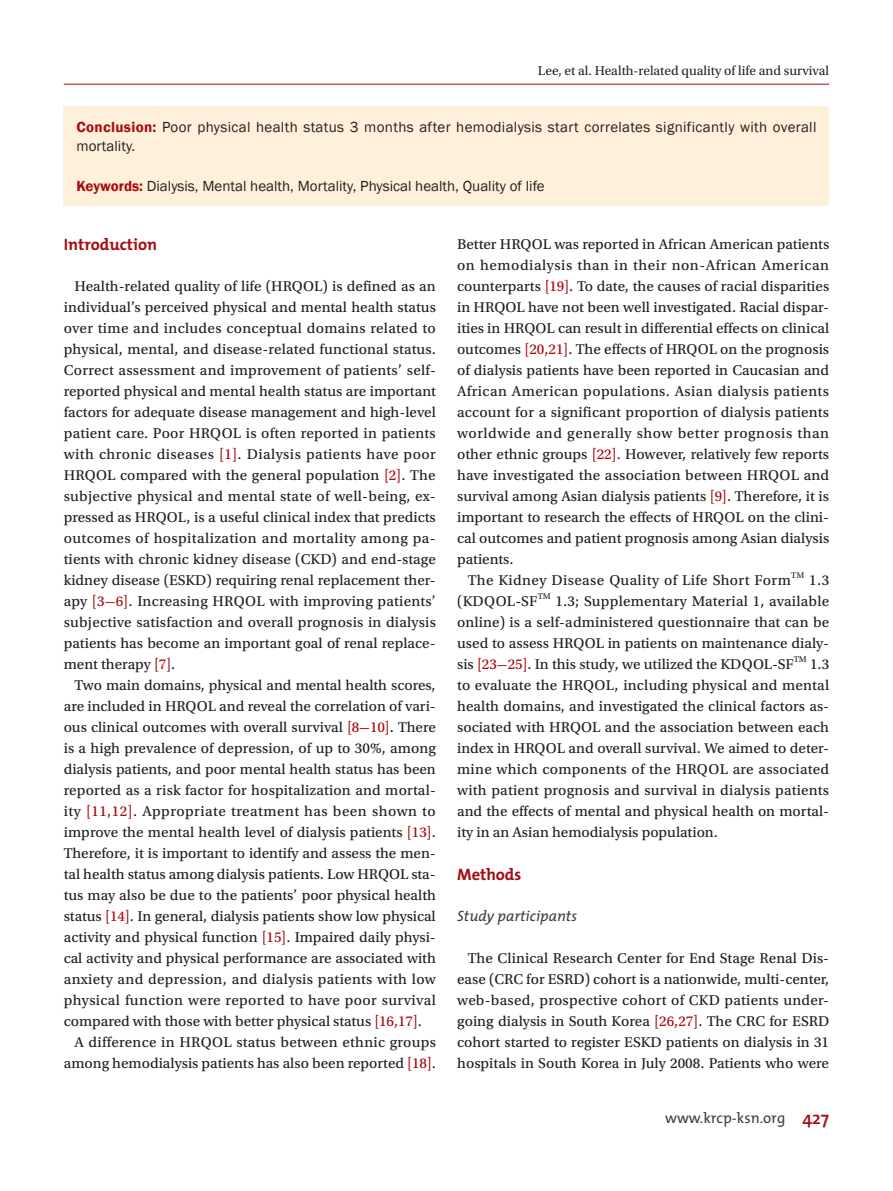
<style>
.page{position:relative;width:893px;height:1191px;background:#fff}
.page>*{position:absolute;margin:0;border:0;box-sizing:border-box;transform-origin:0 0}
.t1{font:700 16.5px "The Mix";color:#a70a12}
.t2{font:15px/21px "Utopia Std Capt";color:#231f20;text-align:justify}
.t3{font:15px "Utopia Std Capt";letter-spacing:.025em;color:#231f20}
.t4{font:15px/19.8px "Franklin Gothic";letter-spacing:.02em;color:#231f20}
.t5{font:15px "Utopia Std Capt";letter-spacing:.035em;color:#231f20}
.t6{font:15px "Franklin Gothic";color:#231f20}
.t7{font:15px "Utopia Std Capt";letter-spacing:.02em;color:#231f20}
.t8{font:15px "Utopia Std Capt";letter-spacing:.03em;color:#231f20}
.t9{font:15px "The Mix";color:#3e3e3f}
.t10{font:italic 15px "The Mix";color:#3e3e3f}
.t11{font:13.5px "Utopia Std";color:#231f20}
.t12{font:8.7px "Utopia Std Capt";color:#231f20}
.s1{font-weight:600;color:#a70a12}
.s2{color:#a70a12}
.s3{font-weight:600;font-size:18px;color:#a70a12}
</style>
<div class="page">
<hr style="left:64px;top:84px;width:765px;height:1px;background:#a70a12">
<div style="left:64px;top:106px;width:765px;height:100px;background:#fef0d9"></div>
<p class="t11" style="left:538px;top:63px;width:293px">Lee, et al. Health-related quality of life and survival</p>
<p class="t4" style="left:77px;top:117px;width:741px"><span class="s1">Conclusion:</span> Poor physical health status 3 months after hemodialysis start correlates significantly with overall mortality.</p>
<p class="t6" style="left:77px;top:177px;width:470px"><span class="s1">Keywords:</span> Dialysis, Mental health, Mortality, Physical health, Quality of life</p>
<p class="t1" style="left:64px;top:230px;width:95px">Introduction</p>
<p class="t2" style="left:64px;top:275px;width:374px;text-indent:11px">Health-related quality of life (HRQOL) is defined as an individual’s perceived physical and mental health status over time and includes conceptual domains related to physical, mental, and disease-related functional status.<br>Correct assessment and improvement of patients’ self&shy;reported physical and mental health status are important factors for adequate disease management and high-level patient care. Poor HRQOL is often reported in patients with chronic diseases <span class="s2">[1]</span>. Dialysis patients have poor HRQOL compared with the general population <span class="s2">[2]</span>. The subjective physical and mental state of well-being, ex&shy;pressed as HRQOL, is a useful clinical index that predicts outcomes of hospitalization and mortality among pa&shy;tients with chronic kidney disease (CKD) and end-stage kidney disease (ESKD) requiring renal replacement ther&shy;apy <span class="s2">[3-6]</span>. Increasing HRQOL with improving patients’ subjective satisfaction and overall prognosis in dialysis patients has become an important goal of renal replace&shy;ment therapy <span class="s2">[7]</span>.</p>
<p class="t2" style="left:74px;top:674px;width:363px">Two main domains, physical and mental health scores,</p>
<p class="t2" style="left:64px;top:695px;width:374px">are included in HRQOL and reveal the correlation of vari-</p>
<p class="t2" style="left:64px;top:716px;width:374px">ous clinical outcomes with overall survival <span class="s2">[8-10]</span>. There</p>
<p class="t2" style="left:64px;top:737px;width:374px">is a high prevalence of depression, of up to 30%, among</p>
<p class="t2" style="left:64px;top:758px;width:374px">dialysis patients, and poor mental health status has been</p>
<p class="t2" style="left:64px;top:779px;width:374px">reported as a risk factor for hospitalization and mortal-</p>
<p class="t8" style="left:64px;top:802px;width:374px">ity <span class="s2">[11,12]</span>. Appropriate treatment has been shown to</p>
<p class="t2" style="left:64px;top:821px;width:374px">improve the mental health level of dialysis patients <span class="s2">[13]</span>.</p>
<p class="t2" style="left:64px;top:842px;width:374px">Therefore, it is important to identify and assess the men-</p>
<p class="t2" style="left:64px;top:863px;width:373px">tal health status among dialysis patients. Low HRQOL sta-</p>
<p class="t2" style="left:64px;top:884px;width:374px">tus may also be due to the patients’ poor physical health</p>
<p class="t2" style="left:64px;top:905px;width:374px">status <span class="s2">[14]</span>. In general, dialysis patients show low physical</p>
<p class="t2" style="left:64px;top:926px;width:374px">activity and physical function <span class="s2">[15]</span>. Impaired daily physi-</p>
<p class="t2" style="left:64px;top:947px;width:374px">cal activity and physical performance are associated with</p>
<p class="t7" style="left:64px;top:970px;width:373px">anxiety and depression, and dialysis patients with low</p>
<p class="t3" style="left:64px;top:991px;width:374px">physical function were reported to have poor survival</p>
<p class="t2" style="left:64px;top:1010px;width:360px">compared with those with better physical status <span class="s2">[16,17]</span>.</p>
<p class="t2" style="left:74px;top:1031px;width:363px">A difference in HRQOL status between ethnic groups</p>
<p class="t2" style="left:64px;top:1052px;width:374px">among hemodialysis patients has also been reported <span class="s2">[18]</span>.</p>
<p class="t2" style="left:457px;top:233px;width:374px">Better HRQOL was reported in African American patients</p>
<p class="t5" style="left:457px;top:256px;width:374px">on hemodialysis than in their non-African American</p>
<p class="t2" style="left:457px;top:275px;width:374px">counterparts <span class="s2">[19]</span>. To date, the causes of racial disparities</p>
<p class="t2" style="left:457px;top:296px;width:374px">in HRQOL have not been well investigated. Racial dispar-</p>
<p class="t2" style="left:457px;top:317px;width:374px">ities in HRQOL can result in differential effects on clinical</p>
<p class="t2" style="left:457px;top:338px;width:374px">outcomes <span class="s2">[20,21]</span>. The effects of HRQOL on the prognosis</p>
<p class="t2" style="left:457px;top:359px;width:374px">of dialysis patients have been reported in Caucasian and</p>
<p class="t3" style="left:457px;top:382px;width:373px">African American populations. Asian dialysis patients</p>
<p class="t2" style="left:457px;top:401px;width:373px">account for a significant proportion of dialysis patients</p>
<p class="t5" style="left:457px;top:424px;width:374px">worldwide and generally show better prognosis than</p>
<p class="t2" style="left:457px;top:443px;width:373px">other ethnic groups <span class="s2">[22]</span>. However, relatively few reports</p>
<p class="t2" style="left:457px;top:464px;width:374px">have investigated the association between HRQOL and</p>
<p class="t2" style="left:457px;top:485px;width:374px">survival among Asian dialysis patients <span class="s2">[9]</span>. Therefore, it is</p>
<p class="t2" style="left:457px;top:506px;width:373px">important to research the effects of HRQOL on the clini-</p>
<p class="t2" style="left:457px;top:527px;width:374px">cal outcomes and patient prognosis among Asian dialysis</p>
<p class="t2" style="left:457px;top:548px;width:58px">patients.</p>
<p class="t3" style="left:468px;top:571px;width:325px">The Kidney Disease Quality of Life Short Form</p>
<p class="t12" style="left:791px;top:570px;width:15px">TM</p>
<p class="t2" style="left:809px;top:569px;width:21px">1.3</p>
<p class="t2" style="left:457px;top:590px;width:82px">(KDQOL-SF</p>
<p class="t12" style="left:538px;top:591px;width:15px">TM</p>
<p class="t2" style="left:457px;top:590px;width:374px;text-indent:98px">1.3; Supplementary Material 1, available online) is a self-administered questionnaire that can be used to assess HRQOL in patients on maintenance dialy&shy;sis <span class="s2">[23-25]</span>. In this study, we utilized the KDQOL-SF</p>
<p class="t12" style="left:794px;top:654px;width:15px">TM</p>
<p class="t2" style="left:457px;top:653px;width:374px;text-indent:353px">1.3 to evaluate the HRQOL, including physical and mental health domains, and investigated the clinical factors as&shy;sociated with HRQOL and the association between each index in HRQOL and overall survival. We aimed to deter&shy;mine which components of the HRQOL are associated with patient prognosis and survival in dialysis patients and the effects of mental and physical health on mortal&shy;ity in an Asian hemodialysis population.</p>
<p class="t1" style="left:457px;top:860px;width:66px">Methods</p>
<p class="t10" style="left:457px;top:903px;width:122px">Study participants</p>
<p class="t2" style="left:457px;top:947px;width:374px;text-indent:11px">The Clinical Research Center for End Stage Renal Dis&shy;ease (CRC for ESRD) cohort is a nationwide, multi-center, web-based, prospective cohort of CKD patients under&shy;going dialysis in South Korea <span class="s2">[26,27]</span>. The CRC for ESRD cohort started to register ESKD patients on dialysis in 31 hospitals in South Korea in July 2008. Patients who were</p>
<p class="t9" style="left:665px;top:1105px;width:166px">www.krcp-ksn.org <span class="s3">427</span></p>
</div>
